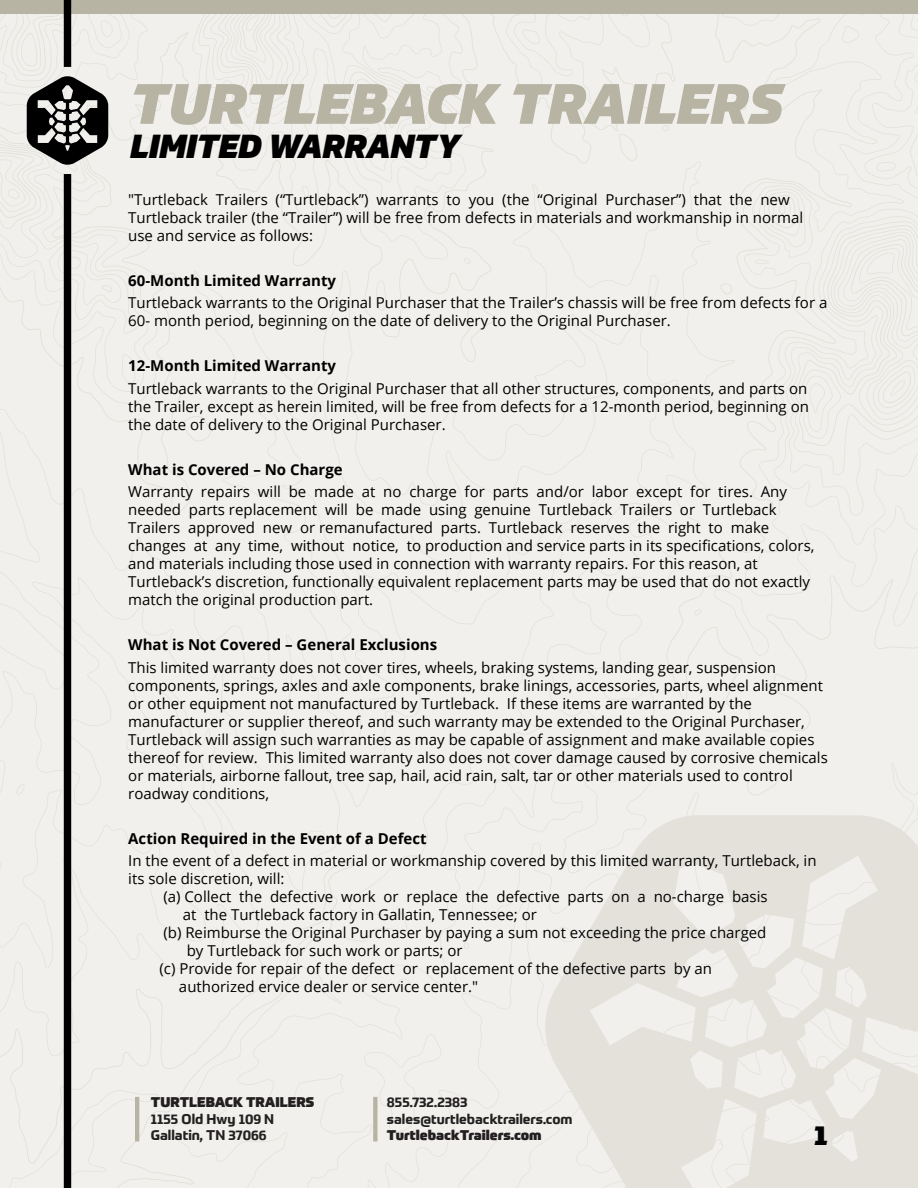
<style>
.page{position:relative;width:918px;height:1188px;background:#fff}
.page>*{position:absolute;margin:0;border:0;box-sizing:border-box;transform-origin:0 0}
.t1{font:italic 900 55.8px "Prometo";color:#b8b4a3}
.t2{font:italic 900 32.4px "Prometo";color:#000}
.t3{font:900 27px "Prometo";color:#000}
.t4{font:15px/18px "Open Sans";color:#000}
.t5{font:700 15px "Open Sans";color:#000}
.t6{font:700 13.65px/16.4px "Prometo";color:#231f20}
.t7{font:900 13.65px "Prometo";color:#231f20}
</style>
<div class="page">
<div style="left:494px;top:164px;width:424px;height:651px;background:#f1f0ed"></div>
<div style="left:0;top:275px;width:679px;height:913px;background:#f1f0ed"></div>
<div style="left:367px;top:893px;width:175px;height:295px;background:#f1f0ed"></div>
<svg style="left:464px;top:942px;width:5px;height:7px"></svg>
<div style="left:0;top:572px;width:111px;height:233px;background:#f1f0ed"></div>
<svg style="left:308px;top:831px;width:16px;height:7px"></svg>
<div style="left:458px;top:1041px;width:84px;height:147px;background:#f1f0ed"></div>
<svg style="left:586px;top:208px;width:5px;height:6px"></svg>
<svg style="left:191px;top:416px;width:20px;height:25px"></svg>
<svg style="left:747px;top:771px;width:31px;height:25px"></svg>
<div style="left:0;top:338px;width:191px;height:175px;background:#f1f0ed"></div>
<div style="left:666px;top:13px;width:252px;height:719px;background:#f1f0ed"></div>
<div style="left:181px;top:13px;width:313px;height:325px;background:#f1f0ed"></div>
<svg style="left:461px;top:302px;width:34px;height:60px;background:#efeeeb"></svg>
<div style="left:470px;top:13px;width:206px;height:151px;background:#f1f0ed"></div>
<svg style="left:203px;top:13px;width:225px;height:185px;background:#efeeea"></svg>
<div style="left:0;top:861px;width:352px;height:327px;background:#f1f0ed"></div>
<svg style="left:470px;top:201px;width:18px;height:14px"></svg>
<svg style="left:720px;top:13px;width:198px;height:503px;background:#efeeeb"></svg>
<svg style="left:542px;top:815px;width:376px;height:373px;background:#e8e6e1"></svg>
<div style="left:373px;top:1097px;width:5px;height:44px;background:#b8b4a3"></div>
<hr style="left:135px;top:1097px;width:4px;height:44px;background:#b8b4a3">
<div style="left:0;top:0;width:918px;height:13px;background:#b8b4a3"></div>
<div style="left:64px;top:174px;width:7px;height:1014px;background:#000"></div>
<svg style="left:0;top:0;width:181px;height:404px;background:#dad9d5"></svg>
<h1 class="t1" style="left:131px;top:72px;width:654px">TURTLEBACK TRAILERS</h1>
<h2 class="t2" style="left:130px;top:128px;width:331px">LIMITED WARRANTY</h2>
<p class="t4" style="left:128px;top:192px;width:676px">"Turtleback Trailers (ìTurtlebackî) warrants to you (the ìOriginal Purchaserî) that the new<br>Turtleback trailer (the ìTrailerî) will be free from defects in materials and workmanship in normal use and service as follows:</p>
<p class="t5" style="left:128px;top:274px;width:209px">60-Month Limited Warranty</p>
<p class="t4" style="left:128px;top:296px;width:701px">Turtleback warrants to the Original Purchaser that the Trailerís chassis will be free from defects for a<br>60- month period, beginning on the date of delivery to the Original Purchaser.</p>
<p class="t5" style="left:128px;top:360px;width:209px">12-Month Limited Warranty</p>
<p class="t4" style="left:128px;top:381px;width:682px;text-align:justify">Turtleback warrants to the Original Purchaser that all other structures, components, and parts on the Trailer, except as herein limited, will be free from defects for a 12-month period, beginning on the date of delivery to the Original Purchaser.</p>
<p class="t5" style="left:128px;top:463px;width:216px">What is Covered ñ No Charge</p>
<p class="t4" style="left:128px;top:485px;width:688px">Warranty repairs will be made at no charge for parts and/or labor except for tires. Any needed parts replacement will be made using genuine Turtleback Trailers or Turtleback Trailers approved new or remanufactured parts. Turtleback reserves the right to make changes at any time, without notice, to production and service parts in its specifications, colors, and materials including those used in connection with warranty repairs. For this reason, at Turtlebackís discretion, functionally equivalent replacement parts may be used that do not exactly match the original production part.</p>
<p class="t5" style="left:128px;top:639px;width:310px">What is Not Covered ñ General Exclusions</p>
<p class="t4" style="left:128px;top:660px;width:701px">This limited warranty does not cover tires, wheels, braking systems, landing gear, suspension components, springs, axles and axle components, brake linings, accessories, parts, wheel alignment or other equipment not manufactured by Turtleback. If these items are warranted by the manufacturer or supplier thereof, and such warranty may be extended to the Original Purchaser, Turtleback will assign such warranties as may be capable of assignment and make available copies thereof for review. This limited warranty also does not cover damage caused by corrosive chemicals or materials, airborne fallout, tree sap, hail, acid rain, salt, tar or other materials used to control roadway conditions,</p>
<p class="t5" style="left:128px;top:832px;width:300px">Action Required in the Event of a Defect</p>
<p class="t4" style="left:128px;top:854px;width:690px">In the event of a defect in material or workmanship covered by this limited warranty, Turtleback, in</p>
<p class="t4" style="left:128px;top:872px;width:158px">its sole discretion, will:</p>
<p class="t4" style="left:163px;top:890px;width:606px">(a) Collect the defective work or replace the defective parts on a no-charge basis</p>
<p class="t4" style="left:183px;top:908px;width:356px">at the Turtleback factory in Gallatin, Tennessee; or</p>
<p class="t4" style="left:163px;top:926px;width:605px">(b) Reimburse the Original Purchaser by paying a sum not exceeding the price charged</p>
<p class="t4" style="left:187px;top:944px;width:277px">by Turtleback for such work or parts; or</p>
<p class="t4" style="left:159px;top:962px;width:554px">(c) Provide for repair of the defect or replacement of the defective parts by an</p>
<p class="t4" style="left:179px;top:980px;width:301px">authorized ervice dealer or service center."</p>
<p class="t7" style="left:151px;top:1095px;width:165px">TURTLEBACK TRAILERS</p>
<p class="t6" style="left:151px;top:1112px;width:125px">1155 Old Hwy 109 N<br>Gallatin, TN 37066</p>
<p class="t6" style="left:387px;top:1096px;width:187px">855.732.2383 sales@turtlebacktrailers.com</p>
<p class="t7" style="left:387px;top:1128px;width:156px">TurtlebackTrailers.com</p>
<h3 class="t3" style="left:815px;top:1120px;width:14px">1</h3>
</div>
